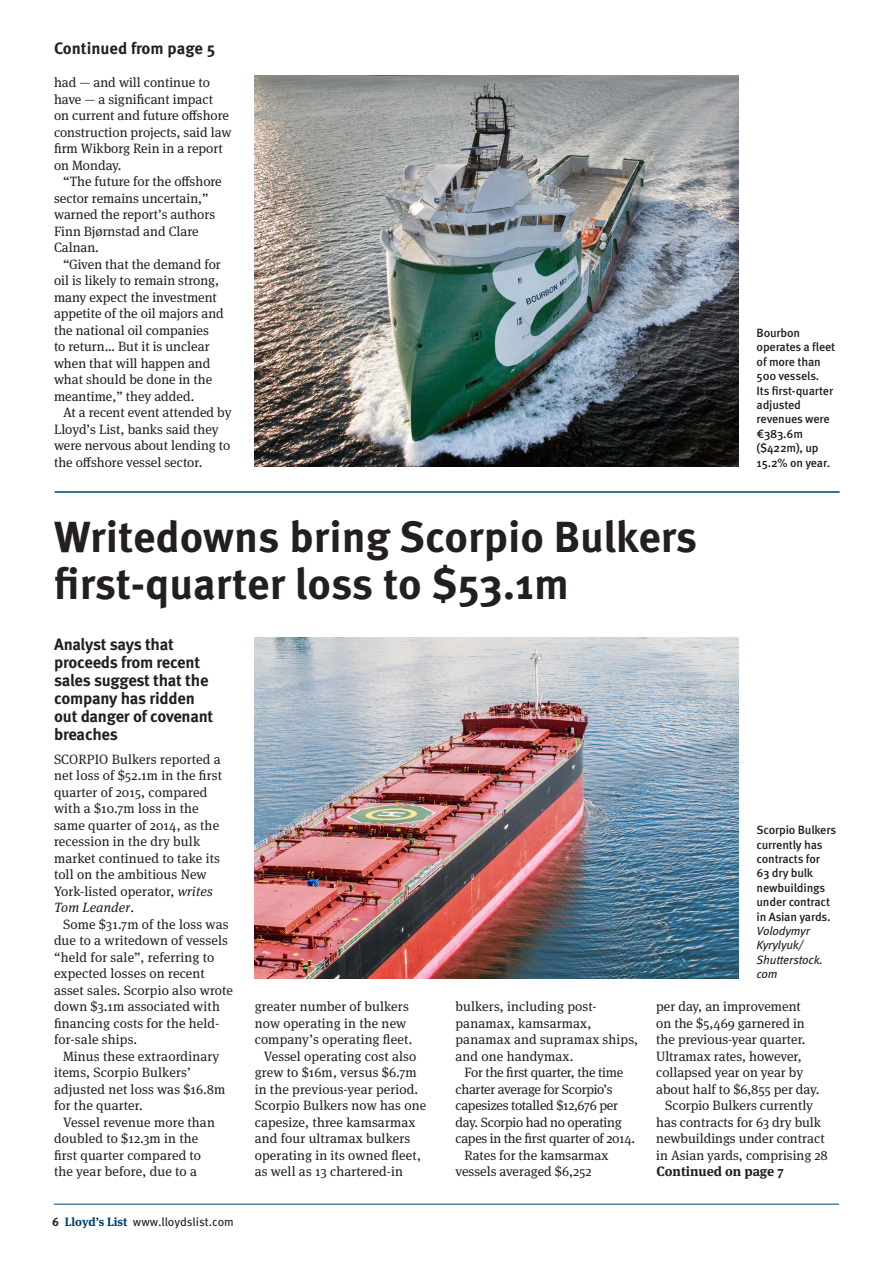
<style>
.page{position:relative;width:893px;height:1263px;background:#fff}
.page>*{position:absolute;margin:0;border:0;box-sizing:border-box;transform-origin:0 0}
.Downpage_headline_bo{font:700 43.5px/46.5px "Meta OT";color:#231f20}
.Standfirst{font:700 16.5px/18px "Meta OT";letter-spacing:-.02em;color:#231f20}
.Continued_from{font:700 16.5px "Meta OT";color:#231f20}
.Body_indent{font:13.5px/16.5px "Meta Serif OT";color:#231f20}
.Body_no_indent{font:13.5px/16.5px "Meta Serif OT";letter-spacing:.01em;color:#231f20}
.Body_indent-2{font:13.5px/16.5px "Meta Serif OT";letter-spacing:-.02em;color:#231f20}
.Continued_on{font:700 13.5px "Meta Serif OT";color:#231f20}
.t1{font:500 12px/14.4px "Meta OT";letter-spacing:-.015em;color:#231f20}
.t2{font:12px "Meta OT";letter-spacing:-.005em;color:#231f20}
.s1{font-style:italic}
.s2{font-weight:400;font-style:italic}
.s3{font-weight:700}
.s4{font-family:"Meta Serif OT";font-weight:700;color:#004071}
</style>
<div class="page">
<hr style="left:54px;top:1204px;width:785px;height:1px;background:#004071">
<hr style="left:55px;top:491px;width:784px;height:2px;background:#004071">
<img style="left:255px;top:75px;width:484px;height:391px">
<img style="left:255px;top:638px;width:484px;height:340px">
<p class="Continued_from" style="left:54px;top:38px;width:163px">Continued from page 5</p>
<p class="Body_indent" style="left:54px;top:74px;width:179px">had — and will continue to have — a significant impact on current and future offshore construction projects, said law firm Wikborg Rein in a report on Monday.</p>
<p class="Body_indent" style="left:54px;top:173px;width:169px;text-indent:9px">“The future for the offshore sector remains uncertain,” warned the report’s authors<br>Finn Bjørnstad and Clare<br>Calnan.</p>
<p class="Body_indent" style="left:54px;top:256px;width:171px;text-indent:9px">“Given that the demand for oil is likely to remain strong, many expect the investment appetite of the oil majors and the national oil companies<br>to return… But it is unclear when that will happen and what should be done in the meantime,” they added.</p>
<p class="Body_indent" style="left:54px;top:404px;width:179px;text-indent:9px">At a recent event attended by<br>Lloyd’s List, banks said they were nervous about lending to the offshore vessel sector.</p>
<p class="t1" style="left:757px;top:326px;width:80px">Bourbon operates a fleet of more than<br>500 vessels.<br>Its first-quarter adjusted revenues were €383.6m ($422m), up<br>15.2% on year.</p>
<p class="Downpage_headline_bo" style="left:54px;top:515px;width:645px">Writedowns bring Scorpio Bulkers first-quarter loss to $53.1m</p>
<p class="Standfirst" style="left:54px;top:636px;width:161px">Analyst says that proceeds from recent sales suggest that the company has ridden out danger of covenant breaches</p>
<p class="Body_no_indent" style="left:54px;top:751px;width:170px">SCORPIO Bulkers reported a net loss of $52.1m in the first quarter of 2015, compared with a $10.7m loss in the same quarter of 2014, as the recession in the dry bulk market continued to take its toll on the ambitious New<br>York-listed operator, <span class="s1">writes<br>Tom Leander</span>.</p>
<p class="Body_indent" style="left:54px;top:916px;width:181px;text-indent:9px">Some $31.7m of the loss was due to a writedown of vessels “held for sale”, referring to expected losses on recent asset sales. Scorpio also wrote down $3.1m associated with financing costs for the held&shy;for-sale ships.</p>
<p class="Body_indent" style="left:54px;top:1048px;width:173px;text-indent:9px">Minus these extraordinary items, Scorpio Bulkers’ adjusted net loss was $16.8m for the quarter.</p>
<p class="Body_indent" style="left:54px;top:1114px;width:162px;text-indent:9px">Vessel revenue more than doubled to $12.3m in the first quarter compared to the year before, due to a</p>
<p class="t1" style="left:757px;top:823px;width:81px">Scorpio Bulkers currently has contracts for<br>63 dry bulk newbuildings under contract in Asian yards.<br><span class="s2">Volodymyr<br>Kyrylyuk/<br>Shutterstock. com</span></p>
<p class="Body_indent" style="left:255px;top:998px;width:159px">greater number of bulkers now operating in the new company’s operating fleet.</p>
<p class="Body_indent" style="left:255px;top:1048px;width:173px;text-indent:9px">Vessel operating cost also grew to $16m, versus $6.7m in the previous-year period.<br>Scorpio Bulkers now has one capesize, three kamsarmax and four ultramax bulkers operating in its owned fleet, as well as 13 chartered-in</p>
<p class="Body_indent" style="left:455px;top:998px;width:184px">bulkers, including post&shy;panamax, kamsarmax, panamax and supramax ships, and one handymax.</p>
<p class="Body_indent-2" style="left:455px;top:1064px;width:181px;text-indent:9px">For the first quarter, the time charter average for Scorpio’s capesizes totalled $12,676 per day. Scorpio had no operating capes in the first quarter of 2014.</p>
<p class="Body_indent" style="left:455px;top:1147px;width:154px;text-indent:9px">Rates for the kamsarmax vessels averaged $6,252</p>
<p class="Body_indent" style="left:656px;top:998px;width:165px">per day, an improvement<br>on the $5,469 garnered in the previous-year quarter.<br>Ultramax rates, however, collapsed year on year by about half to $6,855 per day.</p>
<p class="Body_indent" style="left:656px;top:1097px;width:173px;text-align:center">Scorpio Bulkers currently has contracts for 63 dry bulk newbuildings under contract in Asian yards, comprising 28</p>
<p class="Continued_on" style="left:656px;top:1163px;width:129px">Continued on page 7</p>
<p class="t2" style="left:52px;top:1214px;width:183px"><span class="s3">6</span> <span class="s4">Lloyd’s List</span> www.lloydslist.com</p>
</div>
